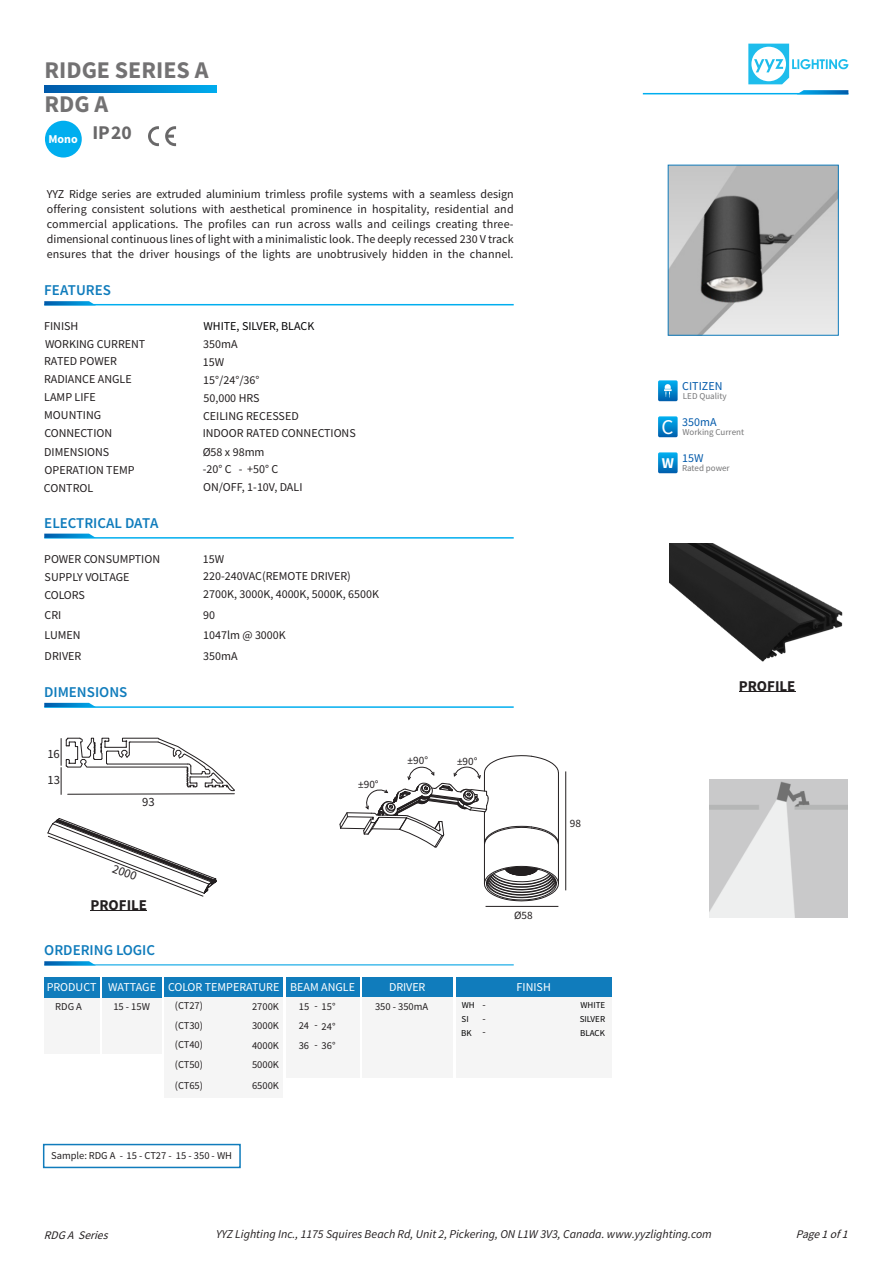
<style>
.page{position:relative;width:893px;height:1262px;background:#fff}
.page>*{position:absolute;margin:0;border:0;box-sizing:border-box;transform-origin:0 0}
.t1{font:700 24px/34px "Source Sans Pro";color:#737273}
.t2{font:21px "Source Sans Pro";color:#fff}
.t3{font:600 15px "Source Sans Pro";color:#107cbc}
.t4{font:700 15px "Source Sans Pro";color:#231f20}
.t5{font:12.6px/26.4px "Source Sans Pro";color:#231f20}
.t6{font:12px/18px "Source Sans Pro";color:#231f20}
.t7{font:italic 12px "Source Sans Pro";color:#231f20}
.t8{font:12px "Source Sans Pro";color:#fff}
.t9{font:12px "Source Sans Pro";color:#020203}
.t10{font:12px "Source Sans Pro";color:#0059aa}
.t11{font:700 12px "Source Sans Pro";color:#fff}
.t12{font:italic 11.55px "Source Sans Pro";color:#231f20}
.t13{font:11.25px "Source Sans Pro";color:#231f20}
.t14{font:10.5px/19.5px "Source Sans Pro";color:#231f20}
.t15{font:9px "Source Sans Pro";color:#767677}
.t16{font:9px "Source Sans Pro";color:#020203}
</style>
<div class="page">
<svg style="left:748px;top:44px;width:100px;height:40px"></svg>
<hr style="left:643px;top:93px;width:205px;height:1px;background:#00aeef">
<hr style="left:44px;top:304px;width:469px;height:1px;background:#00aeef">
<svg style="left:44px;top:301px;width:52px;height:4px"></svg>
<hr style="left:90px;top:909px;width:57px;height:1px;background:#231f20">
<hr style="left:738px;top:691px;width:57px;height:1px;background:#231f20">
<svg style="left:796px;top:90px;width:52px;height:4px"></svg>
<svg style="left:658px;top:380px;width:19px;height:21px"></svg>
<svg style="left:664px;top:384px;width:7px;height:13px"></svg>
<svg style="left:658px;top:416px;width:19px;height:21px"></svg>
<svg style="left:658px;top:452px;width:19px;height:21px"></svg>
<svg style="left:148px;top:126px;width:11px;height:20px"></svg>
<svg style="left:165px;top:126px;width:11px;height:20px"></svg>
<div style="left:45px;top:121px;width:37px;height:36px;background:#00aeef;border-radius:50%"></div>
<svg style="left:45px;top:85px;width:171px;height:8px"></svg>
<div style="left:43px;top:1143px;width:198px;height:25px;border:2px solid #107cbc"></div>
<div style="left:102px;top:997px;width:59px;height:57px;background:#f5f5f5"></div>
<div style="left:44px;top:997px;width:56px;height:57px;background:#f5f5f5"></div>
<div style="left:102px;top:977px;width:59px;height:20px;background:#107cbc"></div>
<div style="left:44px;top:977px;width:56px;height:20px;background:#107cbc"></div>
<div style="left:362px;top:977px;width:91px;height:20px;background:#107cbc"></div>
<div style="left:362px;top:997px;width:91px;height:80px;background:#f5f5f5"></div>
<div style="left:286px;top:977px;width:73px;height:20px;background:#107cbc"></div>
<div style="left:456px;top:977px;width:155px;height:20px;background:#107cbc"></div>
<div style="left:286px;top:997px;width:73px;height:80px;background:#f5f5f5"></div>
<div style="left:456px;top:997px;width:155px;height:80px;background:#f5f5f5"></div>
<div style="left:164px;top:977px;width:119px;height:20px;background:#107cbc"></div>
<div style="left:164px;top:997px;width:119px;height:101px;background:#f5f5f5"></div>
<img style="left:670px;top:167px;width:166px;height:166px">
<svg style="left:47px;top:818px;width:170px;height:78px"></svg>
<svg style="left:61px;top:737px;width:174px;height:57px"></svg>
<img style="left:670px;top:544px;width:173px;height:118px">
<hr style="left:565px;top:771px;width:1px;height:119px;background:#231f20">
<hr style="left:485px;top:906px;width:73px;height:1px;background:#231f20">
<svg style="left:339px;top:755px;width:220px;height:146px"></svg>
<img style="left:709px;top:780px;width:138px;height:138px">
<hr style="left:44px;top:706px;width:469px;height:2px;background:#00aeef">
<svg style="left:44px;top:703px;width:52px;height:4px"></svg>
<hr style="left:44px;top:537px;width:469px;height:1px;background:#00aeef">
<svg style="left:44px;top:533px;width:52px;height:5px"></svg>
<hr style="left:44px;top:964px;width:469px;height:1px;background:#45bcec">
<svg style="left:44px;top:961px;width:52px;height:4px"></svg>
<h1 class="t1" style="left:44px;top:55px;width:165px">RIDGE SERIES A<br>RDG A</h1>
<p class="t11" style="left:48px;top:134px;width:85px">Mono <sup>IP20</sup></p>
<p class="t6" style="left:47px;top:187px;width:468px;line-height:15.1px;text-align:justify">YYZ Ridge series are extruded aluminium trimless profile systems with a seamless design offering consistent solutions with aesthetical prominence in hospitality, residential and commercial applications. The profiles can run across walls and ceilings creating three&shy;dimensional continuous lines of light with a minimalistic look. The deeply recessed 230 V track ensures that the driver housings of the lights are unobtrusively hidden in the channel.</p>
<p class="t3" style="left:44px;top:284px;width:68px">FEATURES</p>
<p class="t6" style="left:44px;top:318px;width:103px">FINISH<br>WORKING CURRENT<br>RATED POWER<br>RADIANCE ANGLE<br>LAMP LIFE<br>MOUNTING<br>CONNECTION<br>DIMENSIONS<br>OPERATION TEMP<br>CONTROL</p>
<p class="t9" style="left:203px;top:321px;width:112px">WHITE, SILVER, BLACK</p>
<p class="t6" style="left:203px;top:336px;width:155px">350mA<br>15W<br>15°/24°/36°<br>50,000 HRS<br>CEILING RECESSED<br>INDOOR RATED CONNECTIONS<br>Ø58 x 98mm<br>-20° C - +50° C<br>ON/OFF, 1-10V, DALI</p>
<p class="t3" style="left:44px;top:516px;width:116px">ELECTRICAL DATA</p>
<p class="t6" style="left:44px;top:551px;width:117px">POWER CONSUMPTION</p>
<p class="t6" style="left:203px;top:550px;width:23px">15W</p>
<p class="t6" style="left:45px;top:569px;width:86px">SUPPLY VOLTAGE<br>COLORS</p>
<p class="t6" style="left:203px;top:568px;width:177px;line-height:17.5px">220-240VAC(REMOTE DRIVER)<br>2700K, 3000K, 4000K, 5000K, 6500K</p>
<p class="t6" style="left:45px;top:606px;width:18px">CRI</p>
<p class="t6" style="left:203px;top:606px;width:13px">90</p>
<p class="t6" style="left:45px;top:626px;width:38px;line-height:20.7px">LUMEN<br>DRIVER</p>
<p class="t6" style="left:203px;top:627px;width:84px">1047lm @ 3000K</p>
<p class="t6" style="left:203px;top:648px;width:36px">350mA</p>
<p class="t3" style="left:44px;top:686px;width:85px">DIMENSIONS</p>
<p class="t5" style="left:47px;top:741px;width:14px">16<br>13</p>
<p class="t5" style="left:142px;top:789px;width:14px">93</p>
<p class="t13" style="left:358px;top:780px;width:22px">±90°</p>
<p class="t13" style="left:407px;top:755px;width:22px">±90°</p>
<p class="t13" style="left:457px;top:756px;width:22px">±90°</p>
<p class="t13" style="left:570px;top:818px;width:13px">98</p>
<p class="t5" style="left:117px;top:856px;width:27px;rotate:21deg">2000</p>
<p class="t4" style="left:90px;top:898px;width:58px">PROFILE</p>
<p class="t3" style="left:44px;top:944px;width:112px">ORDERING LOGIC</p>
<p class="t8" style="left:47px;top:982px;width:51px">PRODUCT</p>
<p class="t8" style="left:108px;top:982px;width:49px">WATTAGE</p>
<p class="t14" style="left:55px;top:997px;width:28px">RDG A</p>
<p class="t14" style="left:113px;top:997px;width:38px">15 - 15W</p>
<p class="t13" style="left:514px;top:910px;width:20px">Ø58</p>
<p class="t8" style="left:168px;top:982px;width:113px">COLOR TEMPERATURE</p>
<p class="t14" style="left:175px;top:1016px;width:30px">(CT30)</p>
<p class="t14" style="left:175px;top:996px;width:30px">(CT27)</p>
<p class="t14" style="left:175px;top:1036px;width:30px">(CT40) (CT50)</p>
<p class="t14" style="left:252px;top:997px;width:28px">2700K<br>3000K</p>
<p class="t14" style="left:252px;top:1036px;width:28px">4000K<br>5000K</p>
<p class="t14" style="left:175px;top:1076px;width:30px">(CT65)</p>
<p class="t14" style="left:252px;top:1076px;width:28px">6500K</p>
<p class="t8" style="left:290px;top:982px;width:66px">BEAM ANGLE</p>
<p class="t8" style="left:516px;top:982px;width:36px">FINISH</p>
<p class="t14" style="left:314px;top:997px;width:22px">- 15°</p>
<p class="t14" style="left:482px;top:995px;width:5px">-</p>
<p class="t14" style="left:482px;top:1022px;width:5px">-</p>
<p class="t8" style="left:389px;top:982px;width:38px">DRIVER</p>
<p class="t14" style="left:299px;top:997px;width:12px;text-align:justify">15<br>24<br>36</p>
<p class="t16" style="left:461px;top:1001px;width:14px">WH</p>
<p class="t16" style="left:580px;top:1001px;width:26px">WHITE</p>
<p class="t14" style="left:375px;top:997px;width:55px">350 - 350mA</p>
<p class="t16" style="left:461px;top:1015px;width:9px">SI</p>
<p class="t16" style="left:579px;top:1015px;width:27px">SILVER</p>
<p class="t16" style="left:461px;top:1028px;width:12px">BK</p>
<p class="t16" style="left:580px;top:1028px;width:26px">BLACK</p>
<p class="t14" style="left:314px;top:1017px;width:22px">- 24°</p>
<p class="t14" style="left:314px;top:1036px;width:22px">- 36°</p>
<p class="t14" style="left:51px;top:1146px;width:182px">Sample: RDG A - 15 - CT27 - 15 - 350 - WH</p>
<p class="t10" style="left:682px;top:380px;width:42px">CITIZEN</p>
<p class="t15" style="left:683px;top:392px;width:45px">LED Quality</p>
<p class="t10" style="left:682px;top:416px;width:36px">350mA</p>
<h2 class="t2" style="left:661px;top:418px;width:13px">C</h2>
<p class="t15" style="left:682px;top:428px;width:63px">Working Current</p>
<p class="t10" style="left:682px;top:452px;width:23px">15W</p>
<p class="t15" style="left:661px;top:464px;width:69px"><sup>W</sup> Rated power</p>
<p class="t4" style="left:738px;top:680px;width:58px">PROFILE</p>
<p class="t12" style="left:44px;top:1230px;width:68px">RDG A Series</p>
<p class="t7" style="left:216px;top:1228px;width:497px">YYZ Lighting Inc., 1175 Squires Beach Rd, Unit 2, Pickering, ON L1W 3V3, Canada. www.yyzlighting.com</p>
<p class="t12" style="left:796px;top:1229px;width:56px">Page1of 1</p>
</div>
